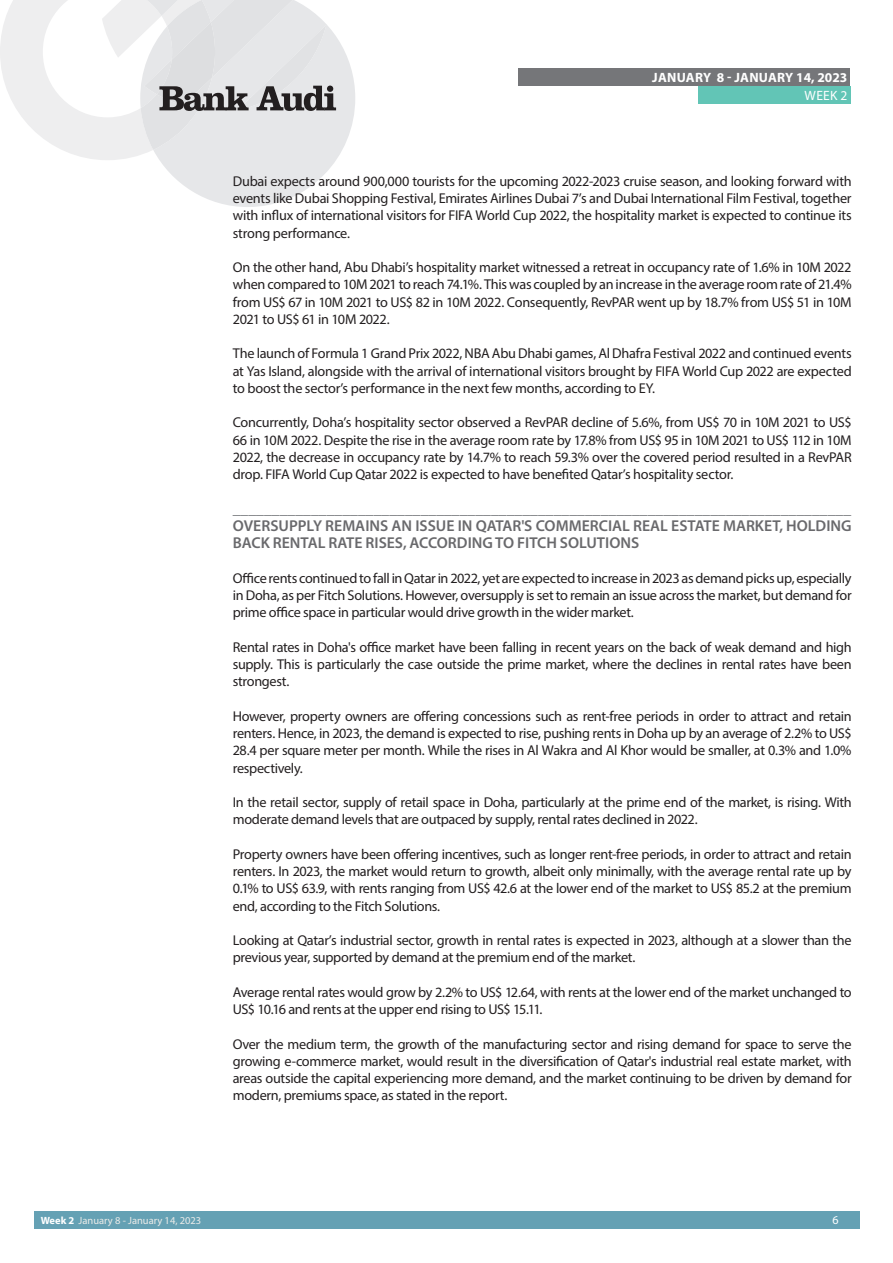
<style>
.page{position:relative;width:893px;height:1263px;background:#fff}
.page>*{position:absolute;margin:0;border:0;box-sizing:border-box;transform-origin:0 0}
.t1{font:600 15.75px/17.2px "Myriad Pro";color:#69696c}
.t2{font:15.6px "Myriad Pro";color:#707276}
.t3{font:14.25px/17.2px "Myriad Pro";letter-spacing:-.025em;color:#231f20;text-align:justify}
.t4{font:700 13.5px "Myriad Pro";letter-spacing:.01em;color:#fff}
.t5{font:13.5px "Myriad Pro";color:#fff}
.t6{font:12px "Myriad Pro";color:#fff}
.t7{font:10.5px "Myriad Pro";color:#ecece9}
.s1{font-weight:700;color:#fff}
</style>
<div class="page">
<div style="left:35px;top:1212px;width:825px;height:17px;background:#65a1b4"></div>
<div style="left:519px;top:68px;width:331px;height:17px;background:#757679"></div>
<div style="left:698px;top:86px;width:152px;height:17px;background:#62c5b6"></div>
<svg style="left:0;top:0;width:355px;height:207px"></svg>
<p class="t4" style="left:652px;top:68px;width:197px">JANUARY 8 - JANUARY 14, 2023</p>
<p class="t5" style="left:805px;top:87px;width:44px">WEEK 2</p>
<p class="t3" style="left:233px;top:172px;width:620px">Dubai expects around 900,000 tourists for the upcoming 2022-2023 cruise season, and looking forward with events like Dubai Shopping Festival, Emirates Airlines Dubai 7’s and Dubai International Film Festival, together with influx of international visitors for FIFA World Cup 2022, the hospitality market is expected to continue its strong performance.</p>
<p class="t3" style="left:233px;top:259px;width:620px">On the other hand, Abu Dhabi’s hospitality market witnessed a retreat in occupancy rate of 1.6% in 10M 2022 when compared to 10M 2021 to reach 74.1%. This was coupled by an increase in the average room rate of 21.4% from US$ 67 in 10M 2021 to US$ 82 in 10M 2022. Consequently, RevPAR went up by 18.7% from US$ 51 in 10M 2021 to US$ 61 in 10M 2022.</p>
<p class="t3" style="left:233px;top:345px;width:620px">The launch of Formula 1 Grand Prix 2022, NBA Abu Dhabi games, Al Dhafra Festival 2022 and continued events at Yas Island, alongside with the arrival of international visitors brought by FIFA World Cup 2022 are expected to boost the sector’s performance in the next few months, according to EY.</p>
<p class="t3" style="left:233px;top:414px;width:620px">Concurrently, Doha’s hospitality sector observed a RevPAR decline of 5.6%, from US$ 70 in 10M 2021 to US$ 66 in 10M 2022. Despite the rise in the average room rate by 17.8% from US$ 95 in 10M 2021 to US$ 112 in 10M 2022, the decrease in occupancy rate by 14.7% to reach 59.3% over the covered period resulted in a RevPAR drop. FIFA World Cup Qatar 2022 is expected to have benefited Qatar’s hospitality sector.</p>
<p class="t2" style="left:233px;top:499px;width:620px">_______________________________________________________________________________</p>
<p class="t1" style="left:233px;top:517px;width:620px">OVERSUPPLY REMAINS AN ISSUE IN QATAR'S COMMERCIAL REAL ESTATE MARKET, HOLDING<br>BACK RENTAL RATE RISES, ACCORDING TO FITCH SOLUTIONS</p>
<p class="t3" style="left:233px;top:569px;width:620px">Office rents continued to fall in Qatar in 2022, yet are expected to increase in 2023 as demand picks up, especially in Doha, as per Fitch Solutions. However, oversupply is set to remain an issue across the market, but demand for prime office space in particular would drive growth in the wider market.</p>
<p class="t3" style="left:233px;top:638px;width:620px">Rental rates in Doha's office market have been falling in recent years on the back of weak demand and high supply. This is particularly the case outside the prime market, where the declines in rental rates have been strongest.</p>
<p class="t3" style="left:233px;top:707px;width:620px">However, property owners are offering concessions such as rent-free periods in order to attract and retain renters. Hence, in 2023, the demand is expected to rise, pushing rents in Doha up by an average of 2.2% to US$ 28.4 per square meter per month. While the rises in Al Wakra and Al Khor would be smaller, at 0.3% and 1.0% respectively.</p>
<p class="t3" style="left:233px;top:793px;width:620px">In the retail sector, supply of retail space in Doha, particularly at the prime end of the market, is rising. With moderate demand levels that are outpaced by supply, rental rates declined in 2022.</p>
<p class="t3" style="left:233px;top:845px;width:620px">Property owners have been offering incentives, such as longer rent-free periods, in order to attract and retain renters. In 2023, the market would return to growth, albeit only minimally, with the average rental rate up by 0.1% to US$ 63.9, with rents ranging from US$ 42.6 at the lower end of the market to US$ 85.2 at the premium end, according to the Fitch Solutions.</p>
<p class="t3" style="left:233px;top:931px;width:620px">Looking at Qatar’s industrial sector, growth in rental rates is expected in 2023, although at a slower than the previous year, supported by demand at the premium end of the market.</p>
<p class="t3" style="left:233px;top:983px;width:620px">Average rental rates would grow by 2.2% to US$ 12.64, with rents at the lower end of the market unchanged to<br>US$ 10.16 and rents at the upper end rising to US$ 15.11.</p>
<p class="t3" style="left:233px;top:1035px;width:620px">Over the medium term, the growth of the manufacturing sector and rising demand for space to serve the growing e-commerce market, would result in the diversification of Qatar's industrial real estate market, with areas outside the capital experiencing more demand, and the market continuing to be driven by demand for modern, premiums space, as stated in the report.</p>
<p class="t7" style="left:41px;top:1214px;width:162px"><span class="s1">Week 2</span> January 8 - January 14, 2023</p>
<p class="t6" style="left:832px;top:1213px;width:8px">6</p>
</div>
